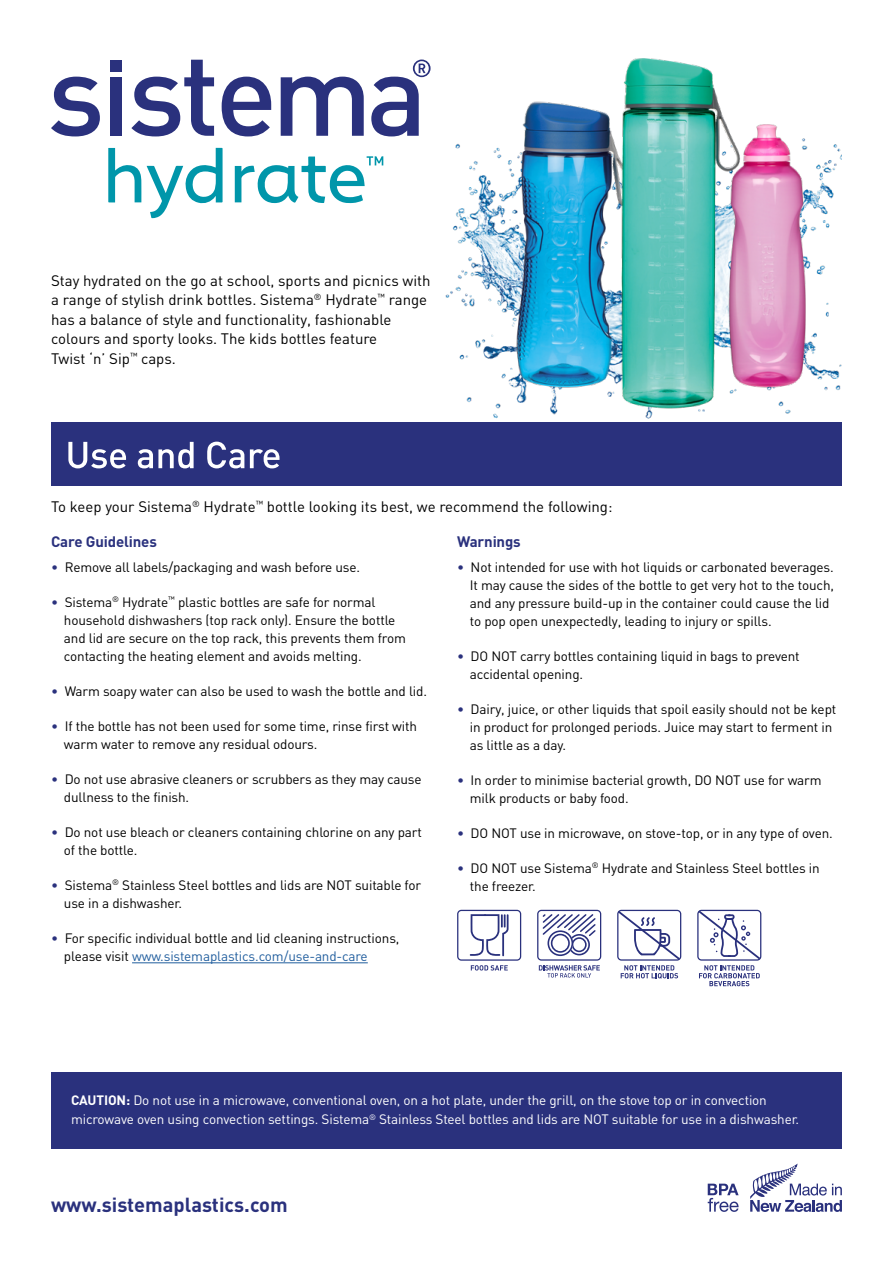
<style>
.page{position:relative;width:893px;height:1263px;background:#fff}
.page>*{position:absolute;margin:0;border:0;box-sizing:border-box;transform-origin:0 0}
.t1{font:700 20.1px "DIN";color:#2a317d}
.t2{font:15px/19.5px "DIN";color:#000}
.t3{font:700 15px "DIN";letter-spacing:-.01em;color:#2a317d}
.t4{font:13.5px/18px "DIN";letter-spacing:-.01em;color:#000}
.t5{font:13.5px/19.5px "DIN";letter-spacing:-.01em;color:#fff}
.s1{color:#2a317d}
.s2{color:#215e9e}
.s3{font-weight:700}
</style>
<div class="page">
<img style="left:445px;top:143px;width:397px;height:276px">
<img style="left:500px;top:58px;width:320px;height:361px">
<svg style="left:51px;top:77px;width:49px;height:59px"></svg>
<div style="left:110px;top:77px;width:12px;height:59px;background:#2a317d"></div>
<svg style="left:131px;top:60px;width:83px;height:76px"></svg>
<svg style="left:222px;top:77px;width:49px;height:59px"></svg>
<svg style="left:281px;top:77px;width:83px;height:59px"></svg>
<svg style="left:371px;top:60px;width:60px;height:76px"></svg>
<div style="left:110px;top:60px;width:12px;height:11px;background:#2a317d"></div>
<svg style="left:108px;top:148px;width:275px;height:70px"></svg>
<div style="left:51px;top:1072px;width:791px;height:77px;background:#2a317d"></div>
<div style="left:51px;top:422px;width:791px;height:64px;background:#2a317d"></div>
<svg style="left:68px;top:442px;width:212px;height:26px"></svg>
<hr style="left:132px;top:962px;width:236px;height:1px;background:#215e9e">
<svg style="left:617px;top:910px;width:64px;height:68px"></svg>
<svg style="left:537px;top:910px;width:64px;height:67px"></svg>
<svg style="left:457px;top:910px;width:64px;height:60px"></svg>
<svg style="left:697px;top:910px;width:64px;height:76px"></svg>
<svg style="left:750px;top:1163px;width:92px;height:49px"></svg>
<svg style="left:708px;top:1183px;width:31px;height:29px"></svg>
<p class="t2" style="left:51px;top:270px;width:381px">Stay hydrated on the go at school, sports and picnics with a range of stylish drink bottles. Sistema<sup>®</sup> Hydrate<sup>™</sup> range has a balance of style and functionality, fashionable colours and sporty looks. The kids bottles feature<br>Twist ‘n’ Sip<sup>™</sup> caps.</p>
<p class="t2" style="left:51px;top:496px;width:563px">To keep your Sistema<sup>®</sup> Hydrate<sup>™</sup> bottle looking its best, we recommend the following:</p>
<p class="t3" style="left:51px;top:532px;width:107px">Care Guidelines</p>
<p class="t4" style="left:51px;top:558px;width:310px"><span class="s1">•</span> Remove all labels/packaging and wash before use.</p>
<p class="t4" style="left:64px;top:593px;width:343px;text-indent:-13px"><span class="s1">•</span> Sistema<sup>®</sup> Hydrate<sup>™</sup> plastic bottles are safe for normal household dishwashers (top rack only). Ensure the bottle and lid are secure on the top rack, this prevents them from contacting the heating element and avoids melting.</p>
<p class="t4" style="left:51px;top:682px;width:377px"><span class="s1">•</span> Warm soapy water can also be used to wash the bottle and lid.</p>
<p class="t4" style="left:64px;top:717px;width:355px;text-indent:-13px"><span class="s1">•</span> If the bottle has not been used for some time, rinse first with warm water to remove any residual odours.</p>
<p class="t4" style="left:64px;top:770px;width:359px;text-indent:-13px"><span class="s1">•</span> Do not use abrasive cleaners or scrubbers as they may cause dullness to the finish.</p>
<p class="t4" style="left:64px;top:823px;width:360px;text-indent:-13px"><span class="s1">•</span> Do not use bleach or cleaners containing chlorine on any part of the bottle.</p>
<p class="t4" style="left:64px;top:876px;width:359px;text-indent:-13px"><span class="s1">•</span> Sistema<sup>®</sup> Stainless Steel bottles and lids are NOT suitable for use in a dishwasher.</p>
<p class="t4" style="left:64px;top:929px;width:337px;text-indent:-13px"><span class="s1">•</span> For specific individual bottle and lid cleaning instructions, please visit <span class="s2">www.sistemaplastics.com/use-and-care</span></p>
<p class="t3" style="left:457px;top:532px;width:65px">Warnings</p>
<p class="t4" style="left:470px;top:558px;width:366px;text-indent:-13px"><span class="s1">•</span> Not intended for use with hot liquids or carbonated beverages.<br>It may cause the sides of the bottle to get very hot to the touch, and any pressure build-up in the container could cause the lid to pop open unexpectedly, leading to injury or spills.</p>
<p class="t4" style="left:470px;top:647px;width:331px;text-indent:-13px"><span class="s1">•</span> DO NOT carry bottles containing liquid in bags to prevent accidental opening.</p>
<p class="t4" style="left:470px;top:700px;width:368px;text-indent:-13px"><span class="s1">•</span> Dairy, juice, or other liquids that spoil easily should not be kept in product for prolonged periods. Juice may start to ferment in as little as a day.</p>
<p class="t4" style="left:470px;top:771px;width:353px;text-indent:-13px"><span class="s1">•</span> In order to minimise bacterial growth, DO NOT use for warm milk products or baby food.</p>
<p class="t4" style="left:457px;top:824px;width:377px"><span class="s1">•</span> DO NOT use in microwave, on stove-top, or in any type of oven.</p>
<p class="t4" style="left:470px;top:859px;width:351px;text-indent:-13px"><span class="s1">•</span> DO NOT use Sistema<sup>®</sup> Hydrate and Stainless Steel bottles in the freezer.</p>
<p class="t5" style="left:71px;top:1090px;width:730px"><span class="s3">CAUTION:</span> Do not use in a microwave, conventional oven, on a hot plate, under the grill, on the stove top or in convection microwave oven using convection settings. Sistema<sup>®</sup> Stainless Steel bottles and lids are NOT suitable for use in a dishwasher.</p>
<h1 class="t1" style="left:51px;top:1191px;width:238px">www.sistemaplastics.com</h1>
</div>
